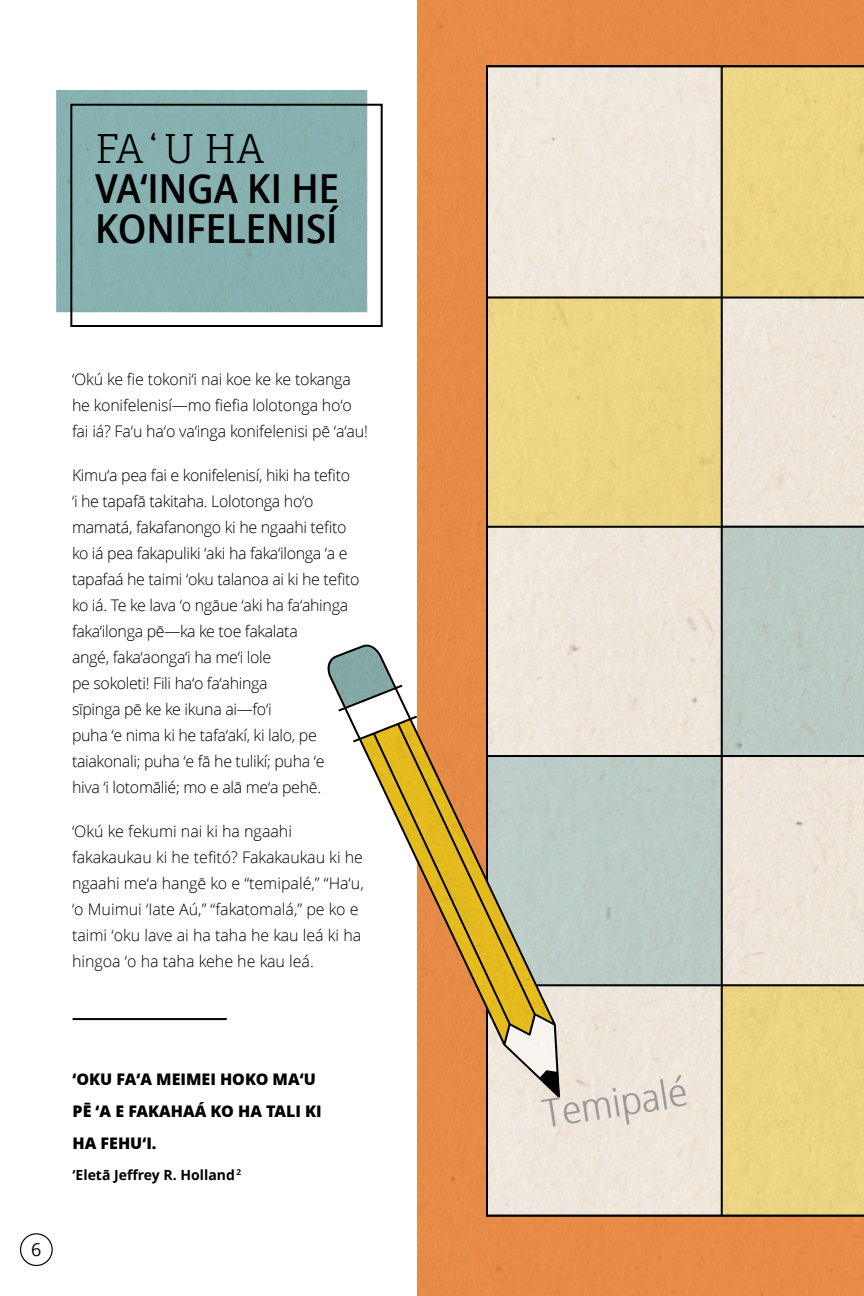
<style>
.page{position:relative;width:864px;height:1296px;background:#fff}
.page>*{position:absolute;margin:0;border:0;box-sizing:border-box;transform-origin:0 0}
.t1{font:600 40px/40px "Zoram Condlds Lat";color:#000}
.FIGimg_para_temple{font:40px "Zoram Condlds Lat";color:#969798}
.t2{font:18px "Zoramlds Lat";color:#000}
.SIDE_para_first{font:300 16px/26px "Zoramlds Lat";letter-spacing:-.02em;color:#000}
.SIDE_para_first-2{font:300 16px/26px "Zoramlds Lat";color:#000}
.SIDEQT_para_first{font:800 16px/32px "Zoramlds Lat";color:#000}
.SIDEQT-CIT_para{font:700 14px "Zoramlds Lat";color:#000}
.s1{font-family:"Helam Slablds Lat";font-weight:300}
</style>
<div class="page">
<div style="left:418px;top:0;width:446px;height:1296px;background:#e68a47"></div>
<div style="left:56px;top:91px;width:311px;height:221px;background:#87b1b0"></div>
<div style="left:70px;top:104px;width:313px;height:223px;border:2px solid #000"></div>
<svg style="left:486px;top:65px;width:378px;height:1152px;background:#e0d7b8"></svg>
<svg style="left:417px;top:639px;width:172px;height:473px"></svg>
<svg style="left:417px;top:1018px;width:158px;height:10px"></svg>
<svg style="left:417px;top:721px;width:183px;height:297px"></svg>
<hr style="left:73px;top:1018px;width:154px;height:2px;background:#000">
<svg style="left:327px;top:606px;width:92px;height:280px"></svg>
<div style="left:20px;top:1233px;width:33px;height:33px;border:1px solid #000;border-radius:50%"></div>
<p class="t1" style="left:95px;top:129px;width:246px"><span class="s1">FAʻU HA<br></span>VAʻINGA KI HE<br>KONIFELENISÍ</p>
<p class="SIDE_para_first" style="left:72px;top:366px;width:298px">ʻOkú ke fie tokoniʻi nai koe ke ke tokanga he konifelenisí—mo fiefia lolotonga hoʻo fai iá? Faʻu haʻo vaʻinga konifelenisi pē ʻaʻau!</p>
<p class="SIDE_para_first" style="left:72px;top:462px;width:289px">Kimuʻa pea fai e konifelenisí, hiki ha tefito ʻi he tapafā takitaha. Lolotonga hoʻo mamatá, fakafanongo ki he ngaahi tefito ko iá pea fakapuliki ʻaki ha fakaʻilonga ʻa e tapafaá he taimi ʻoku talanoa ai ki he tefito ko iá. Te ke lava ʻo ngāue ʻaki ha faʻahinga fakaʻilonga pē—ka ke toe fakalata<br>angé, fakaʻaongaʻi ha meʻi lole<br>pe sokoleti! Fili haʻo faʻahinga<br>sīpinga pē ke ke ikuna ai—foʻi<br>puha ʻe nima ki he tafaʻakí, ki lalo, pe taiakonali; puha ʻe fā he tulikí; puha ʻe<br>hiva ʻi lotomālié; mo e alā meʻa pehē.</p>
<p class="SIDE_para_first-2" style="left:72px;top:818px;width:293px">ʻOkú ke fekumi nai ki ha ngaahi fakakaukau ki he tefitó? Fakakaukau ki he ngaahi meʻa hangē ko e “temipalé,” “Haʻu, ʻo Muimui ʻIate Aú,” “fakatomalá,” pe ko e taimi ʻoku lave ai ha taha he kau leá ki ha hingoa ʻo ha taha kehe he kau leá.</p>
<p class="t2" style="left:31px;top:1236px;width:12px">6</p>
<p class="SIDEQT_para_first" style="left:73px;top:1063px;width:251px">‘OKU FAʻA MEIMEI HOKO MAʻU<br>PĒ ʻA E FAKAHAÁ KO HA TALI KI<br>HA FEHUʻI.</p>
<p class="SIDEQT-CIT_para" style="left:73px;top:1164px;width:170px">ʻEletā Jeffrey R. Holland <sup>2</sup></p>
<p class="FIGimg_para_temple" style="left:538px;top:1085px;width:148px;rotate:-9deg">Temipalé</p>
</div>
